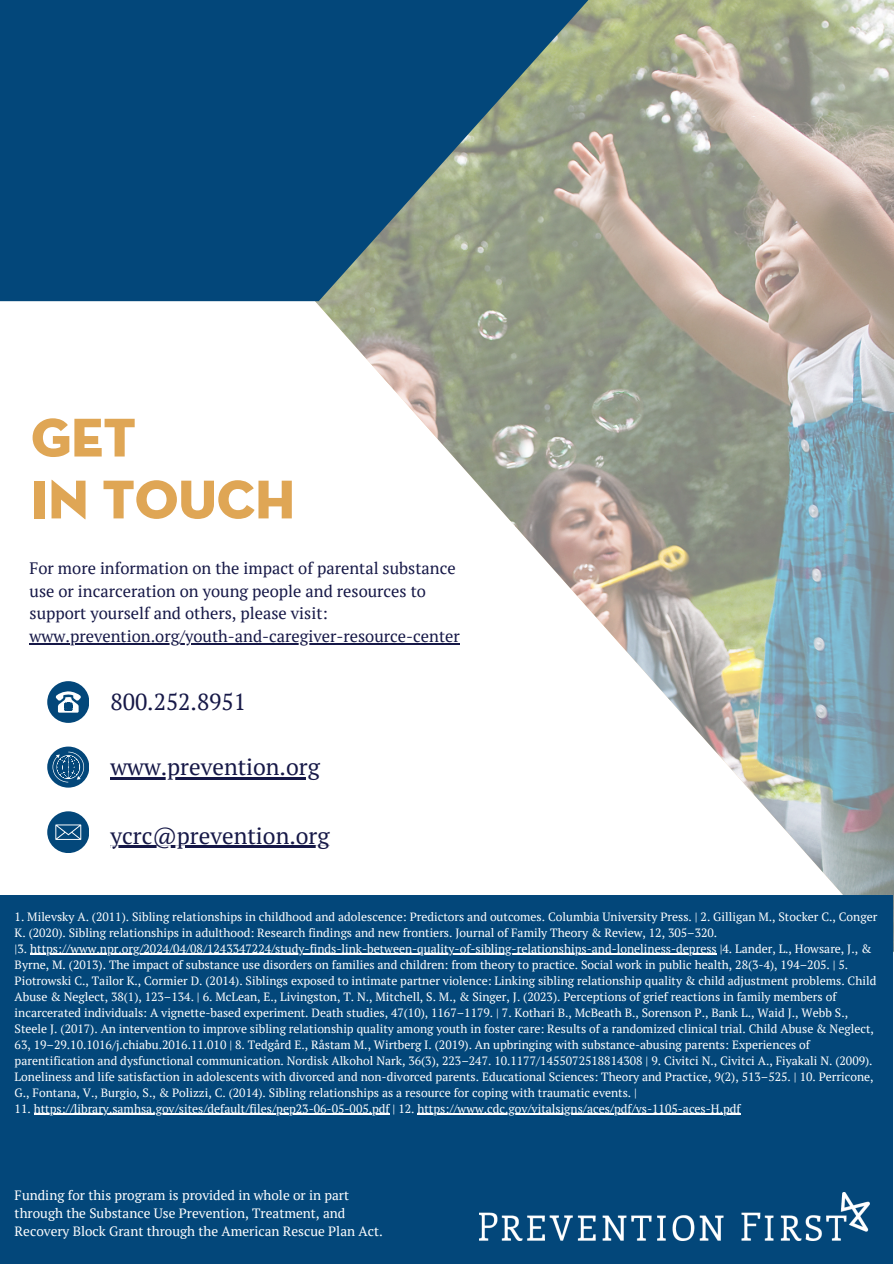
<style>
.page{position:relative;width:894px;height:1264px;background:#fff}
.page>*{position:absolute;margin:0;border:0;box-sizing:border-box;transform-origin:0 0}
.t1{font:55.5px "Neutraface Display Titling";color:#dfa655}
.t2{font:23.1px "PT Serif";color:#161847}
.t3{font:16.5px/22.5px "PT Serif";color:#161847}
.t4{font:13.5px/18px "PT Serif";color:#fff}
.t5{font:12px/16px "PT Serif";color:#fff}
</style>
<div class="page">
<img style="left:47px;top:0;width:846px;height:1120px">
<svg style="left:0;top:0;width:798px;height:301px;background:#497084"></svg>
<svg style="left:47px;top:681px;width:42px;height:41px"></svg>
<svg style="left:47px;top:746px;width:42px;height:41px"></svg>
<svg style="left:47px;top:811px;width:42px;height:42px"></svg>
<div style="left:0;top:894px;width:892px;height:369px;background:#03477a"></div>
<img style="left:479px;top:1192px;width:389px;height:48px">
<hr style="left:30px;top:643px;width:429px;height:1px;background:#161847">
<hr style="left:110px;top:777px;width:209px;height:2px;background:#161847">
<hr style="left:110px;top:845px;width:219px;height:3px;background:#161847">
<hr style="left:30px;top:953px;width:686px;height:1px;background:#fff">
<hr style="left:34px;top:1113px;width:355px;height:1px;background:#fff">
<hr style="left:417px;top:1113px;width:323px;height:1px;background:#fff">
<p class="t1" style="left:31px;top:413px;width:106px">GET</p>
<p class="t1" style="left:31px;top:475px;width:265px">IN TOUCH</p>
<p class="t3" style="left:30px;top:557px;width:427px">For more information on the impact of parental substance use or incarceration on young people and resources to support yourself and others, please visit:</p>
<p class="t3" style="left:30px;top:624px;width:431px">www.prevention.org/youth-and-caregiver-resource-center</p>
<h2 class="t2" style="left:110px;top:686px;width:137px">800.252.8951</h2>
<h3 class="t2" style="left:110px;top:751px;width:211px">www.prevention.org</h3>
<h3 class="t2" style="left:110px;top:819px;width:220px">ycrc@prevention.org</h3>
<h1 class="t5" style="left:15px;top:908px;width:863px">1. Milevsky A. (2011). Sibling relationships in childhood and adolescence: Predictors and outcomes. Columbia University Press. | 2. Gilligan M., Stocker C., Conger<br>K. (2020). Sibling relationships in adulthood: Research findings and new frontiers. Journal of Family Theory &amp; Review, 12, 305–320.</h1>
<h1 class="t5" style="left:15px;top:940px;width:858px">|3. https://www.npr.org/2024/04/08/1243347224/study-finds-link-between-quality-of-sibling-relationships-and-loneliness-depress |4. Lander, L., Howsare, J., &amp;</h1>
<h4 class="t5" style="left:15px;top:956px;width:862px">Byrne, M. (2013). The impact of substance use disorders on families and children: from theory to practice. Social work in public health, 28(3-4), 194–205. | 5.<br>Piotrowski C., Tailor K., Cormier D. (2014). Siblings exposed to intimate partner violence: Linking sibling relationship quality &amp; child adjustment problems. Child Abuse &amp; Neglect, 38(1), 123–134. | 6. McLean, E., Livingston, T. N., Mitchell, S. M., &amp; Singer, J. (2023). Perceptions of grief reactions in family members of incarcerated individuals: A vignette-based experiment. Death studies, 47(10), 1167–1179. | 7. Kothari B., McBeath B., Sorenson P., Bank L., Waid J., Webb S., Steele J. (2017). An intervention to improve sibling relationship quality among youth in foster care: Results of a randomized clinical trial. Child Abuse &amp; Neglect, 63, 19–29.10.1016/j.chiabu.2016.11.010 | 8. Tedgård E., Råstam M., Wirtberg I. (2019). An upbringing with substance-abusing parents: Experiences of parentification and dysfunctional communication. Nordisk Alkohol Nark, 36(3), 223–247. 10.1177/1455072518814308 | 9. Civitci N., Civitci A., Fiyakali N. (2009).<br>Loneliness and life satisfaction in adolescents with divorced and non-divorced parents. Educational Sciences: Theory and Practice, 9(2), 513–525. | 10. Perricone, G., Fontana, V., Burgio, S., &amp; Polizzi, C. (2014). Sibling relationships as a resource for coping with traumatic events. |</h4>
<h4 class="t5" style="left:15px;top:1100px;width:727px">11. https://library.samhsa.gov/sites/default/files/pep23-06-05-005.pdf | 12. https://www.cdc.gov/vitalsigns/aces/pdf/vs-1105-aces-H.pdf</h4>
<p class="t4" style="left:15px;top:1186px;width:369px">Funding for this program is provided in whole or in part through the Substance Use Prevention, Treatment, and<br>Recovery Block Grant through the American Rescue Plan Act.</p>
</div>
